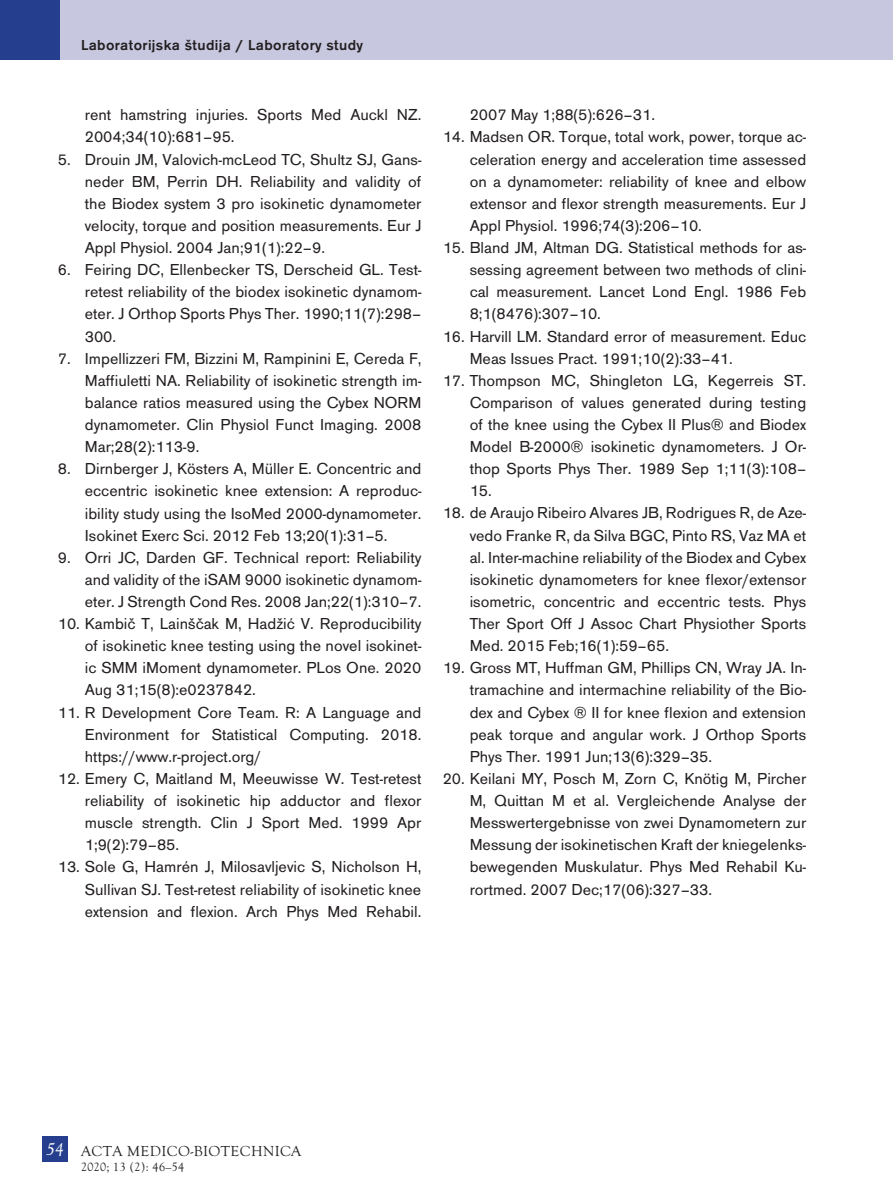
<style>
.page{position:relative;width:893px;height:1191px;background:#fff}
.page>*{position:absolute;margin:0;border:0;box-sizing:border-box;transform-origin:0 0}
.t1{font:italic 18px "Goudy Old Sty TCE";color:#fff}
.t2{font:16.5px/22px "Accius TCE";color:#231f20;text-align:justify}
.t3{font:500 15px "Accius TCE";letter-spacing:.025em;color:#231f20}
.t4{font:15px "Goudy Old Sty TCE";letter-spacing:.025em;color:#231f20}
.t5{font:12px "MM Goudy";letter-spacing:.025em;color:#231f20}
</style>
<div class="page">
<div style="left:42px;top:1135px;width:26px;height:26px;background:#253f8e"></div>
<div style="left:60px;top:0;width:833px;height:60px;background:#c7c7e0"></div>
<div style="left:0;top:0;width:60px;height:60px;background:#253f8e"></div>
<p class="t3" style="left:81px;top:36px;width:283px">Laboratorijska študija / Laboratory study</p>
<p class="t2" style="left:85px;top:104px;width:338px">rent hamstring injuries. Sports Med Auckl NZ.<br>2004;34(10):681–95.</p>
<p class="t2" style="left:85px;top:148px;width:338px;text-indent:-27px">5. Drouin JM, Valovich-mcLeod TC, Shultz SJ, Gans&shy;neder BM, Perrin DH. Reliability and validity of the Biodex system 3 pro isokinetic dynamometer velocity, torque and position measurements. Eur J Appl Physiol. 2004 Jan;91(1):22–9.</p>
<p class="t2" style="left:85px;top:259px;width:338px;text-indent:-27px">6. Feiring DC, Ellenbecker TS, Derscheid GL. Test&shy;retest reliability of the biodex isokinetic dynamom&shy;eter. J Orthop Sports Phys Ther. 1990;11(7):298– 300.</p>
<p class="t2" style="left:85px;top:347px;width:338px;text-indent:-27px">7. Impellizzeri FM, Bizzini M, Rampinini E, Cereda F, Maffiuletti NA. Reliability of isokinetic strength im&shy;balance ratios measured using the Cybex NORM dynamometer. Clin Physiol Funct Imaging. 2008<br>Mar;28(2):113-9.</p>
<p class="t2" style="left:85px;top:458px;width:338px;text-indent:-27px">8. Dirnberger J, Kösters A, Müller E. Concentric and eccentric isokinetic knee extension: A reproduc&shy;ibility study using the IsoMed 2000-dynamometer.<br>Isokinet Exerc Sci. 2012 Feb 13;20(1):31–5.</p>
<p class="t2" style="left:85px;top:546px;width:338px;text-indent:-27px">9. Orri JC, Darden GF. Technical report: Reliability and validity of the iSAM 9000 isokinetic dynamom&shy;eter. J Strength Cond Res. 2008 Jan;22(1):310–7.</p>
<p class="t2" style="left:85px;top:613px;width:338px;text-indent:-27px">10. Kambič T, Lainščak M, Hadžić V. Reproducibility of isokinetic knee testing using the novel isokinet&shy;ic SMM iMoment dynamometer. PLos One. 2020<br>Aug 31;15(8):e0237842.</p>
<p class="t2" style="left:85px;top:701px;width:338px;text-indent:-27px">11. R Development Core Team. R: A Language and Environment for Statistical Computing. 2018. https://www.r-project.org/</p>
<p class="t2" style="left:85px;top:767px;width:338px;text-indent:-27px">12. Emery C, Maitland M, Meeuwisse W. Test-retest reliability of isokinetic hip adductor and flexor muscle strength. Clin J Sport Med. 1999 Apr 1;9(2):79–85.</p>
<p class="t2" style="left:85px;top:856px;width:338px;text-indent:-27px">13. Sole G, Hamrén J, Milosavljevic S, Nicholson H, Sullivan SJ. Test-retest reliability of isokinetic knee extension and flexion. Arch Phys Med Rehabil.</p>
<p class="t2" style="left:470px;top:104px;width:187px">2007 May 1;88(5):626–31.</p>
<p class="t2" style="left:470px;top:126px;width:338px;text-indent:-27px">14. Madsen OR. Torque, total work, power, torque ac&shy;celeration energy and acceleration time assessed on a dynamometer: reliability of knee and elbow extensor and flexor strength measurements. Eur J Appl Physiol. 1996;74(3):206–10.</p>
<p class="t2" style="left:470px;top:237px;width:338px;text-indent:-27px">15. Bland JM, Altman DG. Statistical methods for as&shy;sessing agreement between two methods of clini&shy;cal measurement. Lancet Lond Engl. 1986 Feb 8;1(8476):307–10.</p>
<p class="t2" style="left:470px;top:325px;width:338px;text-indent:-27px">16. Harvill LM. Standard error of measurement. Educ<br>Meas Issues Pract. 1991;10(2):33–41.</p>
<p class="t2" style="left:470px;top:369px;width:338px;text-indent:-27px">17. Thompson MC, Shingleton LG, Kegerreis ST.<br>Comparison of values generated during testing of the knee using the Cybex II Plus® and Biodex Model B-2000® isokinetic dynamometers. J Or&shy;thop Sports Phys Ther. 1989 Sep 1;11(3):108– 15.</p>
<p class="t2" style="left:470px;top:502px;width:338px;text-indent:-27px">18. de Araujo Ribeiro Alvares JB, Rodrigues R, de Aze&shy;vedo Franke R, da Silva BGC, Pinto RS, Vaz MA et al. Inter-machine reliability of the Biodex and Cybex isokinetic dynamometers for knee flexor/extensor isometric, concentric and eccentric tests. Phys Ther Sport Off J Assoc Chart Physiother Sports Med. 2015 Feb;16(1):59–65.</p>
<p class="t2" style="left:470px;top:657px;width:338px;text-indent:-27px">19. Gross MT, Huffman GM, Phillips CN, Wray JA. In&shy;tramachine and intermachine reliability of the Bio&shy;dex and Cybex ® II for knee flexion and extension peak torque and angular work. J Orthop Sports Phys Ther. 1991 Jun;13(6):329–35.</p>
<p class="t2" style="left:470px;top:767px;width:338px;text-indent:-27px">20. Keilani MY, Posch M, Zorn C, Knötig M, Pircher M, Quittan M et al. Vergleichende Analyse der Messwertergebnisse von zwei Dynamometern zur Messung der isokinetischen Kraft der kniegelenks&shy;bewegenden Muskulatur. Phys Med Rehabil Ku&shy;rortmed. 2007 Dec;17(06):327–33.</p>
<p class="t1" style="left:46px;top:1138px;width:19px">54</p>
<p class="t4" style="left:81px;top:1143px;width:222px">ACTA MEDICO-BIOTECHNICA</p>
<p class="t5" style="left:81px;top:1159px;width:105px">2020; 13 (2): 46–54</p>
</div>
